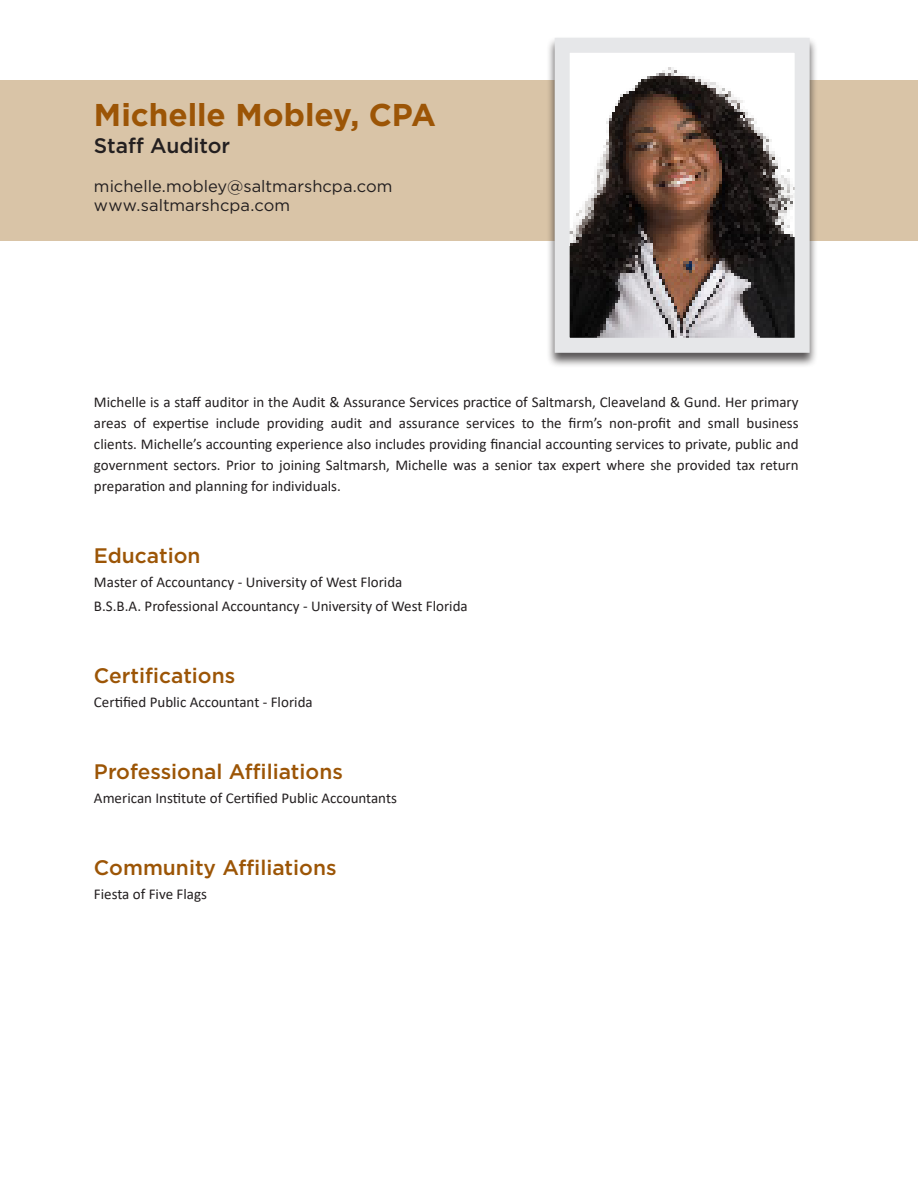
<style>
.page{position:relative;width:918px;height:1188px;background:#fff}
.page>*{position:absolute;margin:0;border:0;box-sizing:border-box;transform-origin:0 0}
.t1{font:700 31.5px "Gotham";color:#9c5506}
.t2{font:500 21px "Gotham";color:#9c5506}
.t3{font:500 21px "Gotham";color:#231f20}
.t4{font:16.5px "Gotham";letter-spacing:.005em;color:#231f20}
.t5{font:15px/21px "Calibri";color:#231f20;text-align:justify}
</style>
<div class="page">
<div style="left:0;top:80px;width:918px;height:161px;background:#d9c4a7"></div>
<div style="left:546px;top:36px;width:272px;height:332px;background:#231f20;opacity:.75"></div>
<img style="left:571px;top:54px;width:223px;height:283px">
<div style="left:555px;top:38px;width:255px;height:315px;border:15px solid #e6e7e9"></div>
<p class="t1" style="left:94px;top:94px;width:344px">Michelle Mobley, CPA</p>
<p class="t3" style="left:94px;top:131px;width:138px">Staff Auditor</p>
<p class="t4" style="left:94px;top:175px;width:300px">michelle.mobley@saltmarshcpa.com</p>
<p class="t4" style="left:94px;top:195px;width:198px">www.saltmarshcpa.com</p>
<p class="t5" style="left:94px;top:391px;width:706px">Michelle is a staff auditor in the Audit &amp; Assurance Services practice of Saltmarsh, Cleaveland &amp; Gund. Her primary areas of expertise include providing audit and assurance services to the firm’s non-profit and small business clients. Michelle’s accounting experience also includes providing financial accounting services to private, public and government sectors. Prior to joining Saltmarsh, Michelle was a senior tax expert where she provided tax return preparation and planning for individuals.</p>
<p class="t2" style="left:94px;top:542px;width:108px">Education</p>
<p class="t5" style="left:94px;top:571px;width:310px">Master of Accountancy - University of West Florida</p>
<p class="t5" style="left:94px;top:595px;width:375px">B.S.B.A. Professional Accountancy - University of West Florida</p>
<p class="t2" style="left:94px;top:662px;width:143px">Certifications</p>
<p class="t5" style="left:94px;top:691px;width:220px">Certified Public Accountant - Florida</p>
<p class="t2" style="left:94px;top:758px;width:250px">Professional Affiliations</p>
<p class="t5" style="left:94px;top:787px;width:304px">American Institute of Certified Public Accountants</p>
<p class="t2" style="left:94px;top:854px;width:244px">Community Affiliations</p>
<p class="t5" style="left:94px;top:883px;width:115px">Fiesta of Five Flags</p>
</div>
